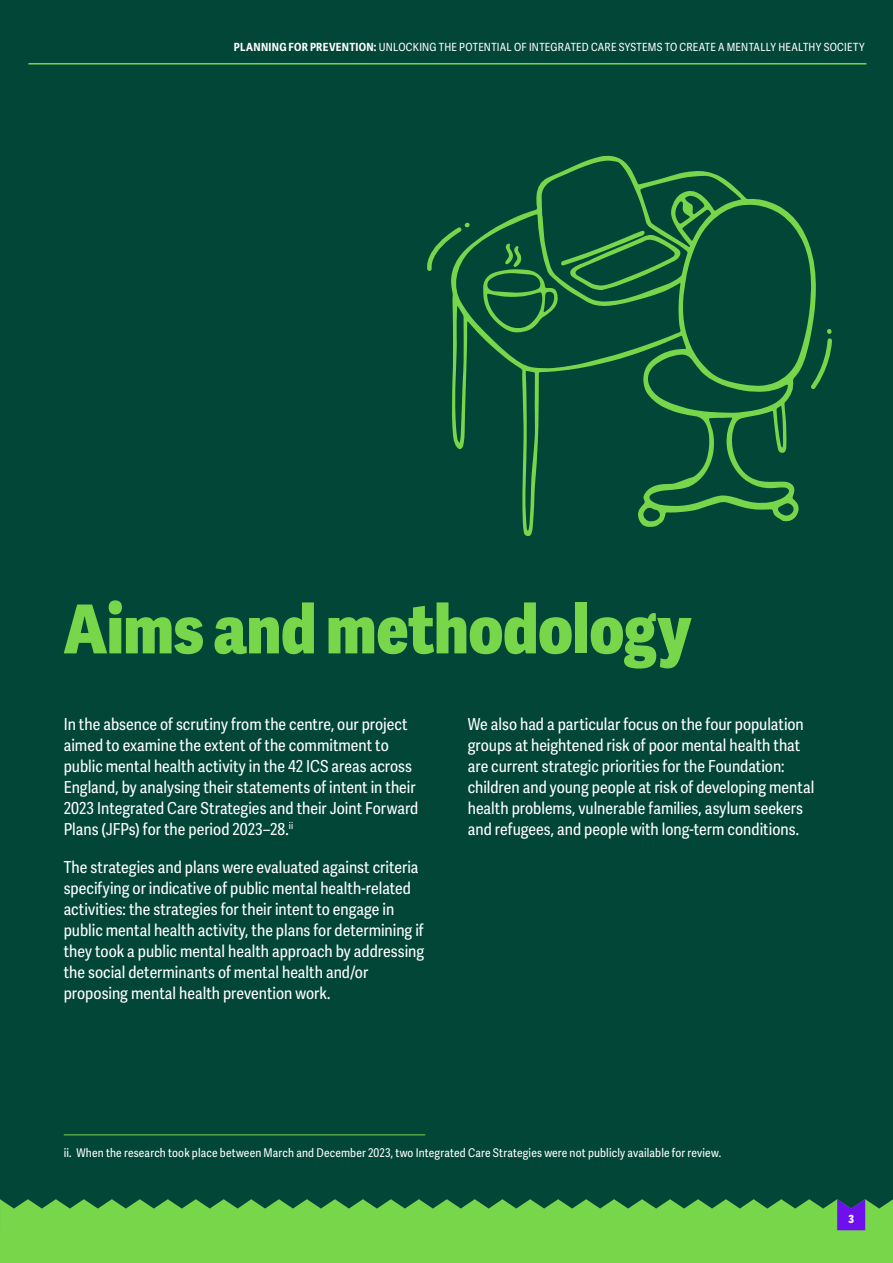
<style>
.page{position:relative;width:893px;height:1263px;background:#fff}
.page>*{position:absolute;margin:0;border:0;box-sizing:border-box;transform-origin:0 0}
.t1{font:800 67.5px "Adelle Sans Cnd";letter-spacing:-.005em;color:#78d64b}
.t2{font:16.5px/21px "Adelle Sans Cnd";color:#fff}
.t3{font:12px "Adelle Sans Cnd";letter-spacing:.015em;color:#fff}
.t4{font:11.25px "Adelle Sans Cnd";letter-spacing:.025em;color:#fff}
.t5{font:800 11.25px "Adelle Sans Cnd";color:#fff}
.s1{font-weight:700}
</style>
<div class="page">
<div style="left:0;top:0;width:893px;height:1229px;background:#024638"></div>
<svg style="left:0;top:1199px;width:893px;height:64px;background:#6fcb49"></svg>
<svg style="left:837px;top:1199px;width:28px;height:31px"></svg>
<hr style="left:28px;top:63px;width:838px;height:2px;background:#78d64b">
<svg style="left:451px;top:156px;width:365px;height:380px"></svg>
<svg style="left:483px;top:231px;width:198px;height:102px"></svg>
<svg style="left:427px;top:223px;width:41px;height:50px"></svg>
<svg style="left:809px;top:331px;width:23px;height:60px"></svg>
<hr style="left:64px;top:1134px;width:361px;height:1px;background:#78d64b">
<p class="t4" style="left:234px;top:40px;width:632px"><span class="s1">PLANNING FOR PREVENTION:</span> UNLOCKING THE POTENTIAL OF INTEGRATED CARE SYSTEMS TO CREATE A MENTALLY HEALTHY SOCIETY</p>
<h1 class="t1" style="left:64px;top:587px;width:629px">Aims and methodology</h1>
<p class="t2" style="left:64px;top:714px;width:356px">In the absence of scrutiny from the centre, our project aimed to examine the extent of the commitment to public mental health activity in the 42 ICS areas across England, by analysing their statements of intent in their 2023 Integrated Care Strategies and their Joint Forward Plans (JFPs) for the period 2023–28.<sup>ii</sup></p>
<p class="t2" style="left:64px;top:857px;width:362px">The strategies and plans were evaluated against criteria specifying or indicative of public mental health-related activities: the strategies for their intent to engage in public mental health activity, the plans for determining if they took a public mental health approach by addressing the social determinants of mental health and/or proposing mental health prevention work.</p>
<p class="t2" style="left:468px;top:714px;width:348px">We also had a particular focus on the four population groups at heightened risk of poor mental health that are current strategic priorities for the Foundation: children and young people at risk of developing mental health problems, vulnerable families, asylum seekers and refugees, and people with long-term conditions.</p>
<p class="t3" style="left:64px;top:1145px;width:659px">ii. When the research took place between March and December 2023, two Integrated Care Strategies were not publicly available for review.</p>
<p class="t5" style="left:848px;top:1211px;width:7px">3</p>
</div>
